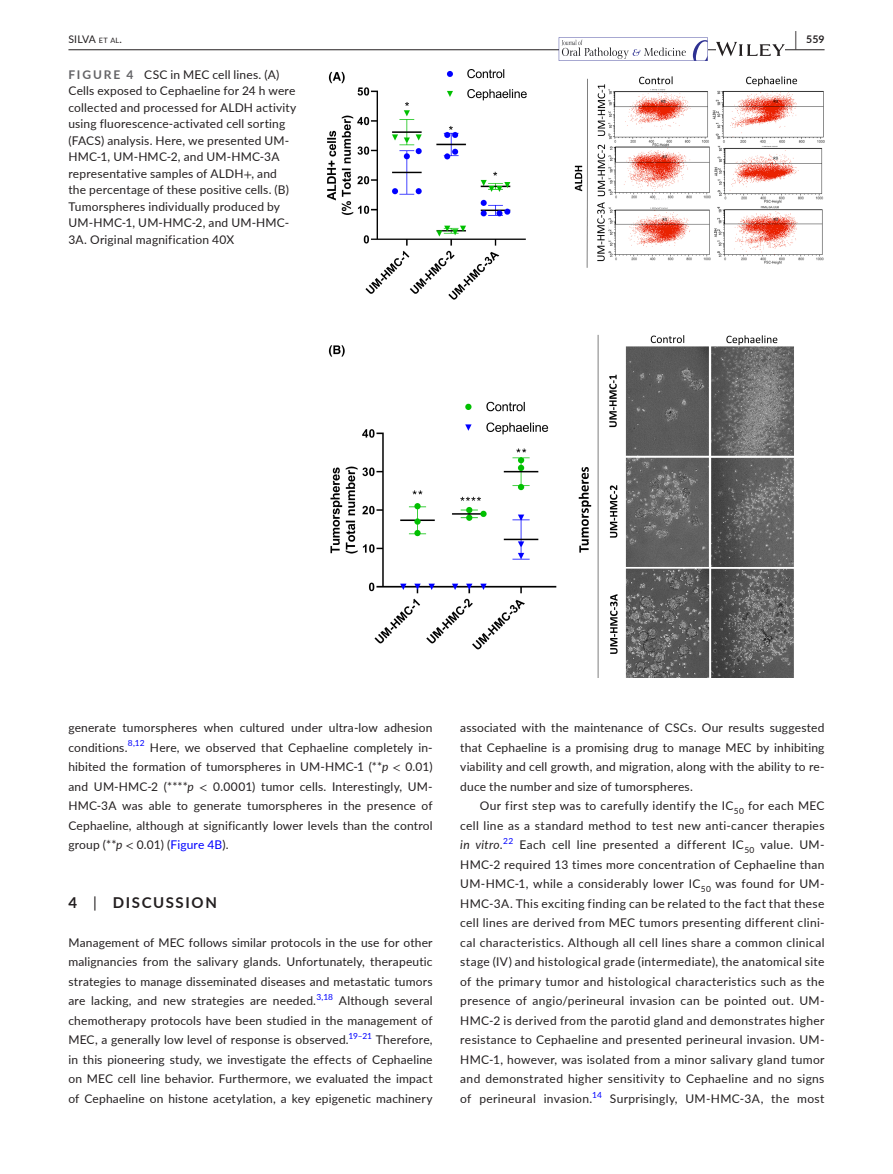
<style>
.page{position:relative;width:893px;height:1174px;background:#fff}
.page>*{position:absolute;margin:0;border:0;box-sizing:border-box;transform-origin:0 0}
.t1{font:700 15px "Lato";letter-spacing:.11em;color:#231f20}
.t2{font:12px/19.5px "Lato";letter-spacing:.015em;color:#231f20;text-align:justify}
.t3{font:10.5px "Lato";letter-spacing:-.01em;color:#231f20}
.t4{font:700 10.5px "Lato";color:#231f20}
.t5{font:8.4px "Lato";color:#00f}
.s1{font-size:7.35px}
.s2{font-size:19.5px}
.s3{font-weight:700;color:#636366}
.s4{font-family:"STIX"}
.s5{font-style:italic}
.s6{color:#00f}
.s7{font-weight:400}
</style>
<div class="page">
<hr style="left:68px;top:49px;width:756px;height:1px;background:#231f20">
<svg style="left:559px;top:37px;width:149px;height:24px"></svg>
<svg style="left:716px;top:42px;width:69px;height:14px"></svg>
<img style="left:327px;top:69px;width:497px;height:608px">
<p class="t3" style="left:68px;top:31px;width:55px">SILVA <span class="s1">et al</span>.</p>
<p class="t4" style="left:795px;top:31px;width:31px"><span class="s2">|</span> 559</p>
<p class="t2" style="left:68px;top:66px;width:229px;line-height:16.5px;text-align:left"><span class="s3">FIGURE 4</span> CSC in MEC cell lines. (A)<br>Cells exposed to Cephaeline for 24 h were collected and processed for ALDH activity using fluorescence-activated cell sorting (FACS) analysis. Here, we presented UM-HMC-1, UM-HMC-2, and UM-HMC-3A representative samples of ALDH<span class="s4">+</span>, and the percentage of these positive cells. (B)<br>Tumorspheres individually produced by UM-HMC-1, UM-HMC-2, and UM-HMC-3A. Original magnification 40X</p>
<p class="t2" style="left:68px;top:717px;width:366px">generate tumorspheres when cultured under ultra-low adhesion conditions.</p>
<p class="t5" style="left:128px;top:737px;width:18px">8,12</p>
<p class="t2" style="left:68px;top:737px;width:366px;text-indent:82px">Here, we observed that Cephaeline completely in&shy;hibited the formation of tumorspheres in UM-HMC-1 (**<span class="s5">p</span> <span class="s4">&lt;</span> 0.01) and UM-HMC-2 (****<span class="s5">p</span> <span class="s4">&lt;</span> 0.0001) tumor cells. Interestingly, UM-HMC-3A was able to generate tumorspheres in the presence of Cephaeline, although at significantly lower levels than the control group (**<span class="s5">p</span> <span class="s4">&lt;</span> 0.01) (<span class="s6">Figure 4B</span>).</p>
<p class="t1" style="left:68px;top:891px;width:150px">4 <span class="s7">|</span> DISCUSSION</p>
<p class="t2" style="left:68px;top:932px;width:366px">Management of MEC follows similar protocols in the use for other malignancies from the salivary glands. Unfortunately, therapeutic strategies to manage disseminated diseases and metastatic tumors are lacking, and new strategies are needed.<sup>3,18</sup> Although several chemotherapy protocols have been studied in the management of MEC, a generally low level of response is observed.<sup>19–21</sup> Therefore, in this pioneering study, we investigate the effects of Cephaeline on MEC cell line behavior. Furthermore, we evaluated the impact of Cephaeline on histone acetylation, a key epigenetic machinery</p>
<p class="t2" style="left:460px;top:717px;width:366px">associated with the maintenance of CSCs. Our results suggested that Cephaeline is a promising drug to manage MEC by inhibiting viability and cell growth, and migration, along with the ability to re&shy;duce the number and size of tumorspheres.</p>
<p class="t2" style="left:460px;top:795px;width:366px;text-indent:19px">Our first step was to carefully identify the IC<sub>50</sub> for each MEC cell line as a standard method to test new anti-cancer therapies <span class="s5">in vitro</span>.</p>
<p class="t5" style="left:503px;top:835px;width:12px">22</p>
<p class="t2" style="left:460px;top:834px;width:366px;text-indent:59px">Each cell line presented a different IC<sub>50</sub> value. UM-HMC-2 required 13 times more concentration of Cephaeline than UM-HMC-1, while a considerably lower IC<sub>50</sub> was found for UM-HMC-3A. This exciting finding can be related to the fact that these cell lines are derived from MEC tumors presenting different clini&shy;cal characteristics. Although all cell lines share a common clinical stage (IV) and histological grade (intermediate), the anatomical site of the primary tumor and histological characteristics such as the presence of angio/perineural invasion can be pointed out. UM-HMC-2 is derived from the parotid gland and demonstrates higher resistance to Cephaeline and presented perineural invasion. UM-HMC-1, however, was isolated from a minor salivary gland tumor and demonstrated higher sensitivity to Cephaeline and no signs of perineural invasion.<sup>14</sup> Surprisingly, UM-HMC-3A, the most</p>
</div>
